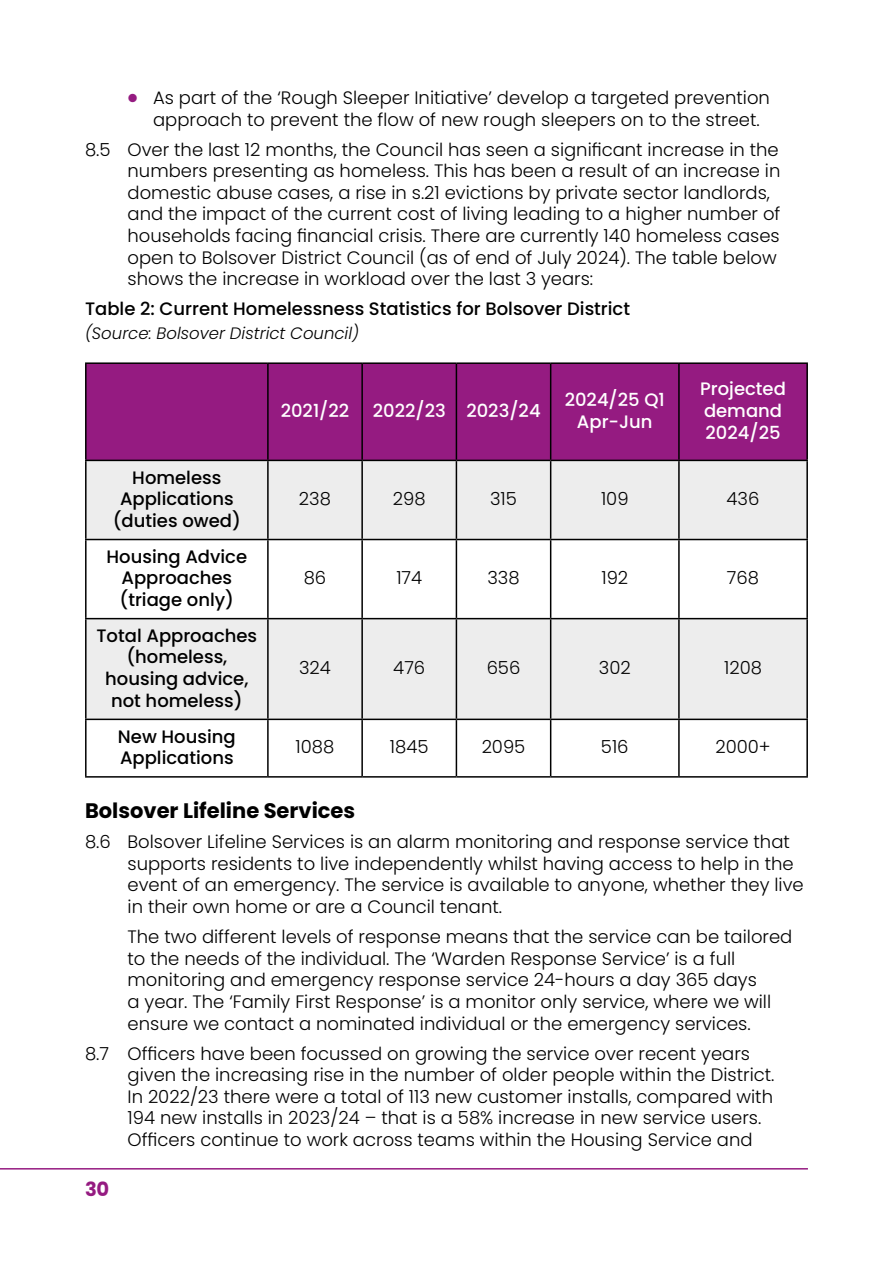
<style>
.page{position:relative;width:893px;height:1263px;background:#fff}
.page>*{position:absolute;margin:0;border:0;box-sizing:border-box;transform-origin:0 0}
.header_3{font:700 21px "Poppins";color:#000}
.t1{font:700 19.5px "Poppins";color:#951b81}
.paragraph_numbered{font:300 18px/21.6px "Poppins";color:#000}
.paragraph_unnumbered{font:300 18px/21.6px "Poppins";color:#000}
.paragraph_numbered-2{font:500 18px/21.6px "Poppins";color:#000;text-align:center}
.indented_bullets{font:300 18px/21.6px "Poppins";color:#000}
.paragraph_numbered-3{font:500 18px/21.6px "Poppins";color:#fff;text-align:center}
.table_figure_text{font:500 18px "Poppins";color:#000}
.source_text{font:italic 300 16.5px "Poppins";color:#000}
.s1{font-size:36px;color:#951b81}
</style>
<div class="page">
<hr style="left:0;top:1168px;width:808px;height:1px;background:#951b81">
<div style="left:87px;top:364px;width:719px;height:96px;background:#951b81"></div>
<svg style="left:87px;top:461px;width:719px;height:258px;fill:#ededed"></svg>
<hr style="left:85px;top:362px;width:183px;height:2px;background:#000">
<hr style="left:85px;top:364px;width:2px;height:96px;background:#000">
<hr style="left:268px;top:362px;width:94px;height:2px;background:#000">
<hr style="left:267px;top:364px;width:2px;height:96px;background:#000">
<hr style="left:362px;top:362px;width:94px;height:2px;background:#000">
<hr style="left:361px;top:364px;width:2px;height:96px;background:#000">
<hr style="left:456px;top:362px;width:95px;height:2px;background:#000">
<hr style="left:456px;top:364px;width:1px;height:96px;background:#000">
<hr style="left:551px;top:362px;width:128px;height:2px;background:#000">
<hr style="left:550px;top:364px;width:1px;height:96px;background:#000">
<hr style="left:679px;top:362px;width:129px;height:2px;background:#000">
<hr style="left:678px;top:364px;width:2px;height:96px;background:#000">
<hr style="left:806px;top:364px;width:2px;height:96px;background:#000">
<hr style="left:85px;top:460px;width:183px;height:1px;background:#000">
<hr style="left:85px;top:461px;width:2px;height:78px;background:#000">
<hr style="left:268px;top:460px;width:94px;height:1px;background:#000">
<hr style="left:267px;top:461px;width:2px;height:78px;background:#000">
<hr style="left:362px;top:460px;width:94px;height:1px;background:#000">
<hr style="left:361px;top:461px;width:2px;height:78px;background:#000">
<hr style="left:456px;top:460px;width:95px;height:1px;background:#000">
<hr style="left:456px;top:461px;width:1px;height:78px;background:#000">
<hr style="left:551px;top:460px;width:128px;height:1px;background:#000">
<hr style="left:550px;top:461px;width:1px;height:78px;background:#000">
<hr style="left:679px;top:460px;width:129px;height:1px;background:#000">
<hr style="left:678px;top:461px;width:2px;height:78px;background:#000">
<hr style="left:806px;top:461px;width:2px;height:78px;background:#000">
<hr style="left:85px;top:539px;width:183px;height:1px;background:#000">
<hr style="left:85px;top:540px;width:2px;height:78px;background:#000">
<hr style="left:268px;top:539px;width:94px;height:1px;background:#000">
<hr style="left:267px;top:540px;width:2px;height:78px;background:#000">
<hr style="left:362px;top:539px;width:94px;height:1px;background:#000">
<hr style="left:361px;top:540px;width:2px;height:78px;background:#000">
<hr style="left:456px;top:539px;width:95px;height:1px;background:#000">
<hr style="left:456px;top:540px;width:1px;height:78px;background:#000">
<hr style="left:551px;top:539px;width:128px;height:1px;background:#000">
<hr style="left:550px;top:540px;width:1px;height:78px;background:#000">
<hr style="left:679px;top:539px;width:129px;height:1px;background:#000">
<hr style="left:678px;top:540px;width:2px;height:78px;background:#000">
<hr style="left:806px;top:540px;width:2px;height:78px;background:#000">
<hr style="left:85px;top:618px;width:183px;height:1px;background:#000">
<hr style="left:85px;top:619px;width:2px;height:100px;background:#000">
<hr style="left:268px;top:618px;width:94px;height:1px;background:#000">
<hr style="left:267px;top:619px;width:2px;height:100px;background:#000">
<hr style="left:362px;top:618px;width:94px;height:1px;background:#000">
<hr style="left:361px;top:619px;width:2px;height:100px;background:#000">
<hr style="left:456px;top:618px;width:95px;height:1px;background:#000">
<hr style="left:456px;top:619px;width:1px;height:100px;background:#000">
<hr style="left:551px;top:618px;width:128px;height:1px;background:#000">
<hr style="left:550px;top:619px;width:1px;height:100px;background:#000">
<hr style="left:679px;top:618px;width:129px;height:1px;background:#000">
<hr style="left:678px;top:619px;width:2px;height:100px;background:#000">
<hr style="left:806px;top:619px;width:2px;height:100px;background:#000">
<hr style="left:85px;top:719px;width:183px;height:1px;background:#000">
<hr style="left:85px;top:720px;width:2px;height:56px;background:#000">
<hr style="left:268px;top:719px;width:94px;height:1px;background:#000">
<hr style="left:267px;top:720px;width:2px;height:56px;background:#000">
<hr style="left:362px;top:719px;width:94px;height:1px;background:#000">
<hr style="left:361px;top:720px;width:2px;height:56px;background:#000">
<hr style="left:456px;top:719px;width:95px;height:1px;background:#000">
<hr style="left:456px;top:720px;width:1px;height:56px;background:#000">
<hr style="left:551px;top:719px;width:128px;height:1px;background:#000">
<hr style="left:550px;top:720px;width:1px;height:56px;background:#000">
<hr style="left:679px;top:719px;width:129px;height:1px;background:#000">
<hr style="left:678px;top:720px;width:2px;height:56px;background:#000">
<hr style="left:806px;top:720px;width:2px;height:56px;background:#000">
<hr style="left:85px;top:776px;width:183px;height:2px;background:#000">
<hr style="left:268px;top:776px;width:94px;height:2px;background:#000">
<hr style="left:362px;top:776px;width:94px;height:2px;background:#000">
<hr style="left:456px;top:776px;width:95px;height:2px;background:#000">
<hr style="left:551px;top:776px;width:128px;height:2px;background:#000">
<hr style="left:679px;top:776px;width:129px;height:2px;background:#000">
<p class="indented_bullets" style="left:153px;top:87px;width:618px;text-indent:-27px"><span class="s1">•</span> As part of the ‘Rough Sleeper Initiative’ develop a targeted prevention approach to prevent the flow of new rough sleepers on to the street.</p>
<p class="paragraph_numbered" style="left:128px;top:139px;width:654px;text-indent:-43px">8.5 Over the last 12 months, the Council has seen a significant increase in the numbers presenting as homeless. This has been a result of an increase in domestic abuse cases, a rise in s.21 evictions by private sector landlords, and the impact of the current cost of living leading to a higher number of households facing financial crisis. There are currently 140 homeless cases open to Bolsover District Council (as of end of July 2024). The table below shows the increase in workload over the last 3 years:</p>
<p class="table_figure_text" style="left:85px;top:299px;width:547px">Table 2: Current Homelessness Statistics for Bolsover District</p>
<p class="source_text" style="left:85px;top:324px;width:276px">(Source: Bolsover District Council)</p>
<p class="paragraph_numbered-2" style="left:113px;top:466px;width:130px">Homeless<br>Applications (duties owed)</p>
<p class="paragraph_numbered-2" style="left:107px;top:546px;width:142px">Housing Advice<br>Approaches (triage only)</p>
<p class="paragraph_numbered-2" style="left:96px;top:625px;width:162px">Total Approaches (homeless, housing advice, not homeless)</p>
<p class="paragraph_numbered-3" style="left:281px;top:400px;width:70px">2021/22</p>
<p class="paragraph_numbered-3" style="left:373px;top:400px;width:75px">2022/23</p>
<p class="paragraph_numbered-3" style="left:466px;top:400px;width:76px">2023/24</p>
<p class="paragraph_numbered-3" style="left:565px;top:389px;width:102px">2024/25 Q1<br>Apr-Jun</p>
<p class="paragraph_numbered-3" style="left:700px;top:378px;width:87px;text-align:left">Projected demand<br>2024/25</p>
<p class="paragraph_numbered" style="left:299px;top:488px;width:34px">238</p>
<p class="paragraph_numbered" style="left:393px;top:488px;width:34px">298</p>
<p class="paragraph_numbered" style="left:490px;top:488px;width:28px">315</p>
<p class="paragraph_numbered" style="left:601px;top:488px;width:29px">109</p>
<p class="paragraph_numbered" style="left:727px;top:488px;width:34px">436</p>
<p class="paragraph_numbered" style="left:304px;top:567px;width:24px">86</p>
<p class="paragraph_numbered" style="left:396px;top:567px;width:27px">174</p>
<p class="paragraph_numbered" style="left:487px;top:567px;width:34px">338</p>
<p class="paragraph_numbered" style="left:601px;top:567px;width:28px">192</p>
<p class="paragraph_numbered" style="left:727px;top:567px;width:34px">768</p>
<p class="paragraph_numbered" style="left:299px;top:657px;width:33px">324</p>
<p class="paragraph_numbered" style="left:393px;top:657px;width:33px">476</p>
<p class="paragraph_numbered" style="left:487px;top:657px;width:35px">656</p>
<p class="paragraph_numbered" style="left:599px;top:657px;width:33px">302</p>
<p class="paragraph_numbered" style="left:724px;top:657px;width:39px">1208</p>
<p class="paragraph_numbered-2" style="left:118px;top:725px;width:119px;text-align:left">New Housing<br>Applications</p>
<p class="paragraph_numbered" style="left:296px;top:736px;width:40px">1088</p>
<p class="paragraph_numbered" style="left:390px;top:736px;width:40px">1845</p>
<p class="paragraph_numbered" style="left:482px;top:736px;width:45px">2095</p>
<p class="paragraph_numbered" style="left:601px;top:736px;width:29px">516</p>
<p class="paragraph_numbered" style="left:715px;top:736px;width:57px">2000+</p>
<h3 class="header_3" style="left:85px;top:798px;width:272px">Bolsover Lifeline Services</h3>
<p class="paragraph_numbered" style="left:128px;top:831px;width:678px;text-indent:-43px">8.6 Bolsover Lifeline Services is an alarm monitoring and response service that supports residents to live independently whilst having access to help in the event of an emergency. The service is available to anyone, whether they live in their own home or are a Council tenant.</p>
<p class="paragraph_unnumbered" style="left:128px;top:926px;width:666px">The two different levels of response means that the service can be tailored to the needs of the individual. The ‘Warden Response Service’ is a full monitoring and emergency response service 24-hours a day 365 days<br>a year. The ‘Family First Response’ is a monitor only service, where we will ensure we contact a nominated individual or the emergency services.</p>
<p class="paragraph_numbered" style="left:128px;top:1042px;width:648px;text-indent:-43px">8.7 Officers have been focussed on growing the service over recent years given the increasing rise in the number of older people within the District.<br>In 2022/23 there were a total of 113 new customer installs, compared with 194 new installs in 2023/24 – that is a 58% increase in new service users.<br>Officers continue to work across teams within the Housing Service and</p>
<p class="t1" style="left:85px;top:1177px;width:26px">30</p>
</div>
